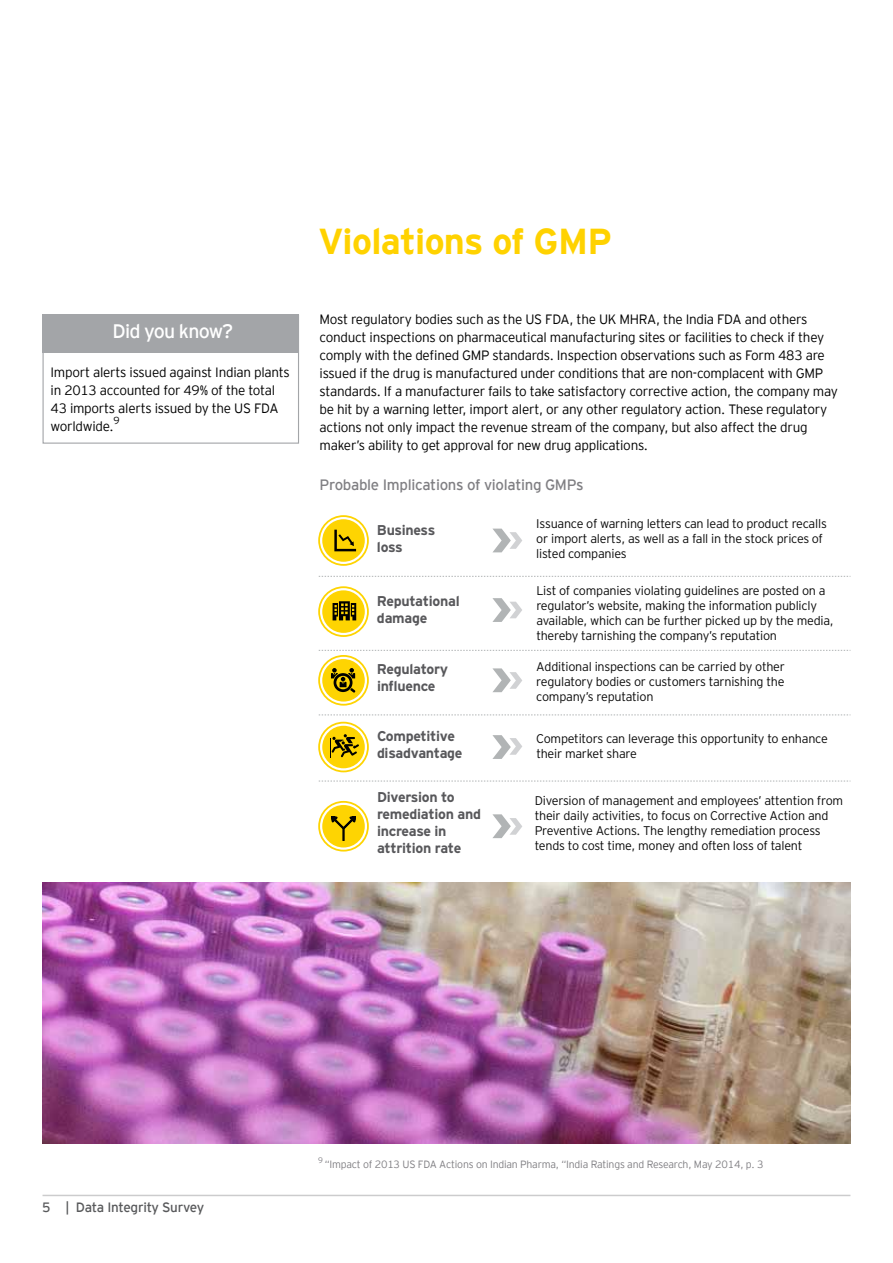
<style>
.page{position:relative;width:893px;height:1263px;background:#fff}
.page>*{position:absolute;margin:0;border:0;box-sizing:border-box;transform-origin:0 0}
.t1{font:700 36px "EY Interstate";letter-spacing:-.02em;color:#ffd200}
.t2{font:19.5px "EY Interstate";letter-spacing:-.04em;color:#fff}
.t3{font:15px "EY Interstate";letter-spacing:-.02em;color:#807f83}
.t4{font:700 14.1px/17px "EY Interstate";letter-spacing:-.02em;color:#58585b}
.t5{font:300 13.5px/18px "EY Interstate";letter-spacing:-.02em;color:#000}
.t6{font:13.5px "EY Interstate";letter-spacing:-.02em;color:#58595b}
.t7{font:300 12.6px/15.1px "EY Interstate";letter-spacing:-.02em;color:#0b0b0b}
.t8{font:300 10.5px "EY Interstate";letter-spacing:-.02em;color:#807f83}
</style>
<div class="page">
<svg style="left:319px;top:576px;width:531px;height:1px"></svg>
<svg style="left:319px;top:650px;width:531px;height:1px"></svg>
<svg style="left:319px;top:714px;width:531px;height:1px"></svg>
<svg style="left:319px;top:781px;width:531px;height:1px"></svg>
<svg style="left:493px;top:529px;width:29px;height:23px"></svg>
<svg style="left:492px;top:598px;width:30px;height:24px"></svg>
<svg style="left:492px;top:668px;width:30px;height:24px"></svg>
<svg style="left:492px;top:735px;width:30px;height:24px"></svg>
<svg style="left:492px;top:814px;width:30px;height:24px"></svg>
<div style="left:322px;top:659px;width:43px;height:42px;background:#fed402;border-radius:50%"></div>
<div style="left:318px;top:655px;width:51px;height:51px;border:2px solid #fed402;border-radius:50%"></div>
<svg style="left:331px;top:668px;width:24px;height:24px"></svg>
<div style="left:322px;top:726px;width:43px;height:42px;background:#fed402;border-radius:50%"></div>
<div style="left:318px;top:722px;width:51px;height:50px;border:2px solid #fed402;border-radius:50%"></div>
<svg style="left:330px;top:734px;width:29px;height:24px"></svg>
<div style="left:322px;top:805px;width:43px;height:42px;background:#fed402;border-radius:50%"></div>
<div style="left:318px;top:801px;width:51px;height:50px;border:2px solid #fed402;border-radius:50%"></div>
<svg style="left:331px;top:816px;width:25px;height:25px"></svg>
<div style="left:322px;top:590px;width:43px;height:43px;background:#fed402;border-radius:50%"></div>
<div style="left:318px;top:586px;width:51px;height:51px;border:2px solid #fed402;border-radius:50%"></div>
<svg style="left:333px;top:601px;width:23px;height:19px"></svg>
<div style="left:322px;top:519px;width:43px;height:43px;background:#fed402;border-radius:50%"></div>
<div style="left:318px;top:515px;width:51px;height:51px;border:2px solid #fed402;border-radius:50%"></div>
<svg style="left:334px;top:530px;width:22px;height:21px"></svg>
<div style="left:43px;top:315px;width:256px;height:38px;background:#a3a5a8"></div>
<div style="left:43px;top:315px;width:256px;height:129px;border:1px solid #a3a5a8"></div>
<hr style="left:43px;top:1195px;width:807px;height:1px;background:#cccccd">
<img style="left:43px;top:882px;width:807px;height:262px">
<h2 class="t2" style="left:112px;top:317px;width:123px">Did you know?</h2>
<p class="t5" style="left:51px;top:362px;width:241px">Import alerts issued against Indian plants in 2013 accounted for 49% of the total<br>43 imports alerts issued by the US FDA worldwide.<sup>9</sup></p>
<h1 class="t1" style="left:318px;top:215px;width:295px">Violations of GMP</h1>
<p class="t5" style="left:320px;top:309px;width:520px">Most regulatory bodies such as the US FDA, the UK MHRA, the India FDA and others conduct inspections on pharmaceutical manufacturing sites or facilities to check if they comply with the defined GMP standards. Inspection observations such as Form 483 are issued if the drug is manufactured under conditions that are non-complacent with GMP standards. If a manufacturer fails to take satisfactory corrective action, the company may be hit by a warning letter, import alert, or any other regulatory action. These regulatory actions not only impact the revenue stream of the company, but also affect the drug maker’s ability to get approval for new drug applications.</p>
<p class="t3" style="left:320px;top:474px;width:265px">Probable Implications of violating GMPs</p>
<p class="t4" style="left:377px;top:520px;width:60px">Business loss</p>
<p class="t7" style="left:536px;top:515px;width:292px">Issuance of warning letters can lead to product recalls or import alerts, as well as a fall in the stock prices of listed companies</p>
<p class="t7" style="left:536px;top:582px;width:299px">List of companies violating guidelines are posted on a regulator’s website, making the information publicly available, which can be further picked up by the media, thereby tarnishing the company’s reputation</p>
<p class="t7" style="left:536px;top:658px;width:250px;text-align:justify">Additional inspections can be carried by other regulatory bodies or customers tarnishing the company’s reputation</p>
<p class="t7" style="left:536px;top:730px;width:293px">Competitors can leverage this opportunity to enhance their market share</p>
<p class="t7" style="left:535px;top:792px;width:310px">Diversion of management and employees’ attention from their daily activities, to focus on Corrective Action and Preventive Actions. The lengthy remediation process tends to cost time, money and often loss of talent</p>
<p class="t4" style="left:377px;top:592px;width:84px">Reputational damage</p>
<p class="t4" style="left:377px;top:660px;width:73px">Regulatory influence</p>
<p class="t4" style="left:377px;top:727px;width:87px">Competitive disadvantage</p>
<p class="t4" style="left:377px;top:788px;width:106px">Diversion to remediation and increase in attrition rate</p>
<p class="t6" style="left:42px;top:1197px;width:164px">5 | Data Integrity Survey</p>
<p class="t8" style="left:318px;top:1157px;width:447px"><sup>9</sup> “Impact of 2013 US FDA Actions on Indian Pharma, “India Ratings and Research, May 2014, p. 3</p>
</div>
